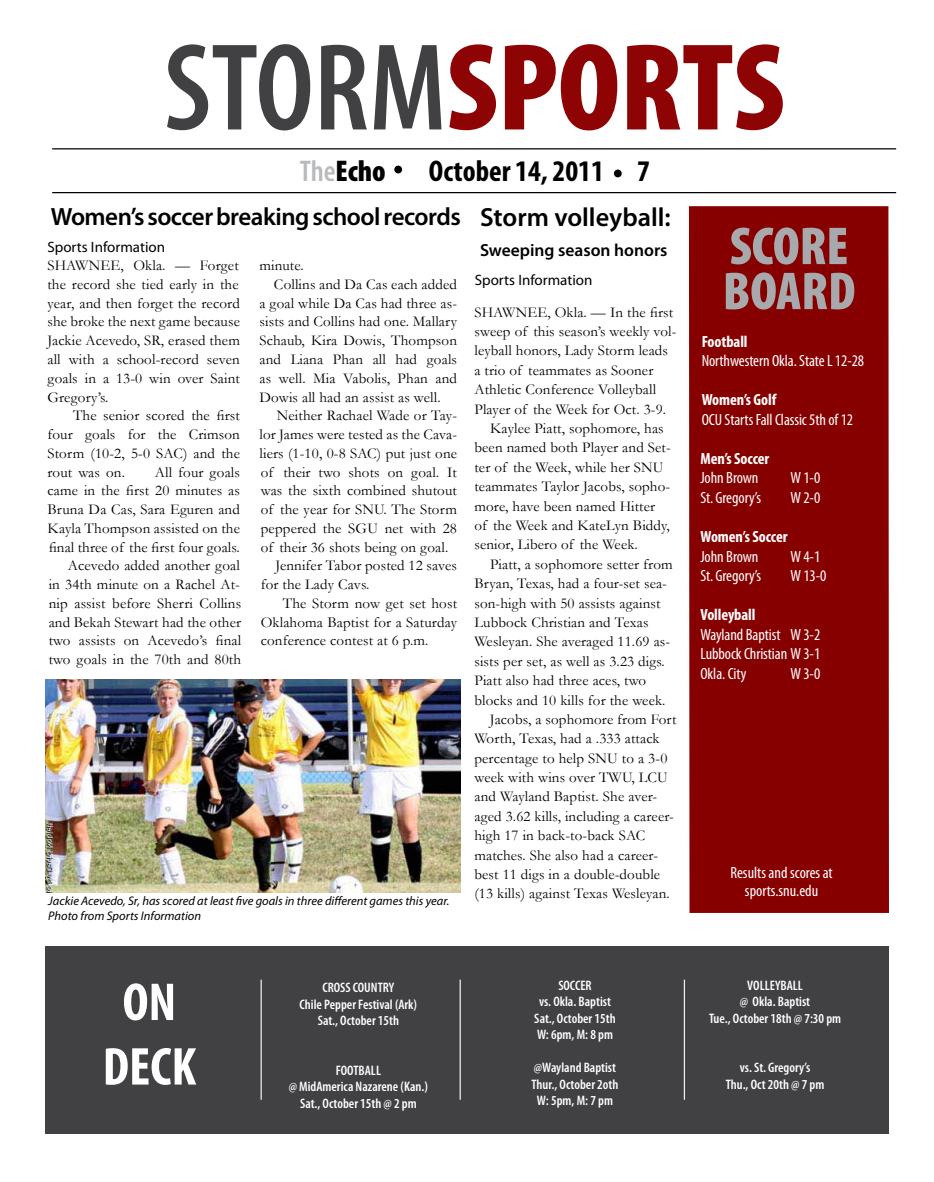
<style>
.page{position:relative;width:934px;height:1182px;background:#fff}
.page>*{position:absolute;margin:0;border:0;box-sizing:border-box;transform-origin:0 0}
.t1{font:900 condensed 125px "Myriad Pro";color:#8e0303}
.t2{font:900 condensed 53.75px/45px "Myriad Pro";color:#a7a9ac}
.t3{font:700 condensed 53.75px/64.5px "Myriad Pro";color:#fff;text-align:center}
.t4{font:700 condensed 30px "Myriad Pro";color:#000}
.t5{font:900 condensed 30px "Myriad Pro";color:#000}
.t6{font:600 26.25px "Myriad Pro";color:#000}
.t7{font:600 25px "Myriad Pro";letter-spacing:-.02em;color:#000}
.t8{font:600 17.5px "Myriad Pro";color:#000}
.t9{font:condensed 16.25px/19.5px "Myriad Pro";letter-spacing:-.005em;color:#fff;text-align:justify}
.t10{font:700 condensed 16.25px "Myriad Pro";letter-spacing:-.005em;color:#fff}
.t11{font:15px/18.8px "Garamond";letter-spacing:.01em;color:#000;text-align:justify}
.t12{font:15px "Myriad Pro";color:#000}
.t13{font:600 condensed 13.75px/16.5px "Myriad Pro";color:#fff;text-align:center}
.t14{font:italic 12.5px/15px "Myriad Pro";color:#000}
.s1{font-weight:600;color:#414042}
.s2{font-weight:600;color:#b8babc}
</style>
<div class="page">
<hr style="left:52px;top:148px;width:844px;height:1px;background:#000">
<hr style="left:52px;top:192px;width:844px;height:1px;background:#000">
<div style="left:394px;top:166px;width:8px;height:7px;background:#000;border-radius:50%"></div>
<div style="left:614px;top:169px;width:8px;height:8px;background:#000;border-radius:50%"></div>
<div style="left:689px;top:206px;width:200px;height:706px;background:#870000"></div>
<div style="left:45px;top:945px;width:844px;height:188px;background:#414042"></div>
<hr style="left:260px;top:979px;width:2px;height:120px;background:#efeff0">
<hr style="left:459px;top:979px;width:2px;height:120px;background:#efeff0">
<hr style="left:684px;top:979px;width:1px;height:120px;background:#efeff0">
<img style="left:45px;top:679px;width:416px;height:213px">
<h1 class="t1" style="left:164px;top:18px;width:622px"><span class="s1">STORM</span>SPORTS</h1>
<h3 class="t5" style="left:300px;top:154px;width:88px"><span class="s2">The</span>Echo</h3>
<h3 class="t4" style="left:429px;top:152px;width:222px">October 14, 2011 7</h3>
<h3 class="t7" style="left:51px;top:201px;width:411px">Women’s soccer breaking school records</h3>
<p class="t11" style="left:259px;top:256px;width:46px">minute.</p>
<p class="t11" style="left:274px;top:275px;width:184px">Collins and Da Cas each added</p>
<p class="t11" style="left:259px;top:293px;width:199px">a goal while Da Cas had three as-</p>
<p class="t11" style="left:259px;top:312px;width:199px">sists and Collins had one. Mallary</p>
<p class="t11" style="left:259px;top:331px;width:199px">Schaub, Kira Dowis, Thompson</p>
<p class="t11" style="left:259px;top:350px;width:199px">and Liana Phan all had goals</p>
<p class="t11" style="left:259px;top:368px;width:199px">as well. Mia Vabolis, Phan and</p>
<p class="t11" style="left:259px;top:387px;width:183px">Dowis all had an assist as well.</p>
<p class="t11" style="left:277px;top:406px;width:182px">Neither Rachael Wade or Tay-</p>
<p class="t11" style="left:259px;top:425px;width:199px">lor James were tested as the Cava-</p>
<p class="t11" style="left:259px;top:443px;width:199px">liers (1-10, 0-8 SAC) put just one</p>
<p class="t11" style="left:261px;top:462px;width:198px">of their two shots on goal. It</p>
<p class="t11" style="left:261px;top:481px;width:198px">was the sixth combined shutout</p>
<p class="t11" style="left:261px;top:500px;width:198px">of the year for SNU. The Storm</p>
<p class="t11" style="left:261px;top:518px;width:198px">peppered the SGU net with 28</p>
<p class="t11" style="left:261px;top:537px;width:189px">of their 36 shots being on goal.</p>
<p class="t11" style="left:275px;top:556px;width:183px">Jennifer Tabor posted 12 saves</p>
<p class="t11" style="left:261px;top:575px;width:110px">for the Lady Cavs.</p>
<p class="t11" style="left:283px;top:593px;width:176px">The Storm now get set host</p>
<p class="t11" style="left:261px;top:612px;width:198px">Oklahoma Baptist for a Saturday</p>
<p class="t11" style="left:261px;top:631px;width:169px">conference contest at 6 p.m.</p>
<p class="t12" style="left:47px;top:238px;width:119px">Sports Information</p>
<p class="t11" style="left:47px;top:256px;width:194px">SHAWNEE, Okla. — Forget the record she tied early in the year, and then forget the record she broke the next game because Jackie Acevedo, SR, erased them all with a school-record seven goals in a 13-0 win over Saint Gregory’s.</p>
<p class="t11" style="left:47px;top:406px;width:194px;text-indent:26px">The senior scored the first four goals for the Crimson Storm (10-2, 5-0 SAC) and the rout was on.</p>
<p class="t11" style="left:47px;top:462px;width:195px;text-align:right">All four goals<br>came in the first 20 minutes as<br>Bruna Da Cas, Sara Eguren and<br>Kayla Thompson assisted on the final three of the first four goals.<br>Acevedo added another goal<br>in 34th minute on a Rachel At&shy;nip assist before Sherri Collins and Bekah Stewart had the other two assists on Acevedo’s final two goals in the 70th and 80th</p>
<p class="t14" style="left:48px;top:893px;width:403px">Jackie Acevedo, Sr, has scored at least five goals in three different games this year.<br>Photo from Sports Information</p>
<h3 class="t6" style="left:480px;top:200px;width:192px">Storm volleyball:</h3>
<p class="t8" style="left:480px;top:239px;width:189px">Sweeping season honors</p>
<p class="t12" style="left:475px;top:271px;width:119px">Sports Information</p>
<p class="t11" style="left:474px;top:302px;width:200px">SHAWNEE, Okla. — In the first</p>
<p class="t11" style="left:474px;top:322px;width:203px">sweep of this season’s weekly vol-</p>
<p class="t11" style="left:474px;top:341px;width:195px">leyball honors, Lady Storm leads</p>
<p class="t11" style="left:474px;top:360px;width:180px">a trio of teammates as Sooner</p>
<p class="t11" style="left:474px;top:380px;width:183px">Athletic Conference Volleyball</p>
<p class="t11" style="left:474px;top:399px;width:193px">Player of the Week for Oct. 3-9.</p>
<p class="t11" style="left:490px;top:419px;width:175px">Kaylee Piatt, sophomore, has</p>
<p class="t11" style="left:474px;top:438px;width:198px">been named both Player and Set-</p>
<p class="t11" style="left:474px;top:457px;width:191px">ter of the Week, while her SNU</p>
<p class="t11" style="left:474px;top:477px;width:197px">teammates Taylor Jacobs, sopho-</p>
<p class="t11" style="left:474px;top:496px;width:182px">more, have been named Hitter</p>
<p class="t11" style="left:474px;top:515px;width:197px">of the Week and KateLyn Biddy,</p>
<p class="t11" style="left:474px;top:535px;width:165px">senior, Libero of the Week.</p>
<p class="t11" style="left:490px;top:554px;width:184px">Piatt, a sophomore setter from</p>
<p class="t11" style="left:474px;top:574px;width:194px">Bryan, Texas, had a four-set sea-</p>
<p class="t11" style="left:474px;top:593px;width:188px">son-high with 50 assists against</p>
<p class="t11" style="left:474px;top:612px;width:176px">Lubbock Christian and Texas</p>
<p class="t11" style="left:474px;top:632px;width:197px">Wesleyan. She averaged 11.69 as-</p>
<p class="t11" style="left:474px;top:651px;width:192px">sists per set, as well as 3.23 digs.</p>
<p class="t11" style="left:474px;top:670px;width:173px">Piatt also had three aces, two</p>
<p class="t11" style="left:474px;top:690px;width:193px">blocks and 10 kills for the week.</p>
<p class="t11" style="left:490px;top:709px;width:188px">Jacobs, a sophomore from Fort</p>
<p class="t11" style="left:474px;top:729px;width:187px">Worth, Texas, had a .333 attack</p>
<p class="t11" style="left:474px;top:748px;width:194px">percentage to help SNU to a 3-0</p>
<p class="t11" style="left:474px;top:767px;width:195px">week with wins over TWU, LCU</p>
<p class="t11" style="left:474px;top:787px;width:184px">and Wayland Baptist. She aver-</p>
<p class="t11" style="left:474px;top:806px;width:201px">aged 3.62 kills, including a career-</p>
<p class="t11" style="left:474px;top:825px;width:172px">high 17 in back-to-back SAC</p>
<p class="t11" style="left:474px;top:845px;width:185px">matches. She also had a career-</p>
<p class="t11" style="left:474px;top:864px;width:187px">best 11 digs in a double-double</p>
<p class="t11" style="left:474px;top:884px;width:197px">(13 kills) against Texas Wesleyan.</p>
<h2 class="t3" style="left:103px;top:968px;width:95px">ON<br>DECK</h2>
<p class="t13" style="left:300px;top:979px;width:119px">CROSS COUNTRY<br>Chile Pepper Festival (Ark)<br>Sat., October 15th</p>
<p class="t13" style="left:289px;top:1062px;width:141px">FOOTBALL<br>@ MidAmerica Nazarene (Kan.)<br>Sat., October 15th @ 2 pm</p>
<p class="t13" style="left:534px;top:977px;width:83px">SOCCER<br>vs. Okla. Baptist<br>Sat., October 15th<br>W: 6pm, M: 8 pm</p>
<p class="t13" style="left:531px;top:1059px;width:88px">@Wayland Baptist<br>Thur., October 2oth<br>W: 5pm, M: 7 pm</p>
<h2 class="t2" style="left:723px;top:224px;width:134px">SCORE<br>BOARD</h2>
<p class="t10" style="left:702px;top:331px;width:47px">Football</p>
<p class="t9" style="left:702px;top:351px;width:164px">Northwestern Okla. State L 12-28</p>
<p class="t10" style="left:702px;top:390px;width:76px">Women’s Golf</p>
<p class="t9" style="left:702px;top:409px;width:153px">OCU Starts Fall Classic 5th of 12</p>
<p class="t10" style="left:700px;top:448px;width:70px">Men’s Soccer</p>
<p class="t9" style="left:700px;top:468px;width:60px">John Brown</p>
<p class="t9" style="left:790px;top:468px;width:31px">W 1-0</p>
<p class="t9" style="left:700px;top:487px;width:62px">St. Gregory’s</p>
<p class="t9" style="left:790px;top:487px;width:31px">W 2-0</p>
<p class="t10" style="left:700px;top:526px;width:89px">Women’s Soccer</p>
<p class="t9" style="left:700px;top:546px;width:60px">John Brown</p>
<p class="t9" style="left:790px;top:546px;width:31px">W 4-1</p>
<p class="t9" style="left:700px;top:565px;width:62px">St. Gregory’s</p>
<p class="t9" style="left:790px;top:565px;width:38px">W 13-0</p>
<p class="t10" style="left:700px;top:604px;width:57px">Volleyball</p>
<p class="t9" style="left:700px;top:624px;width:121px">Wayland Baptist W 3-2<br>Lubbock Christian W 3-1<br>Okla. City</p>
<p class="t9" style="left:790px;top:663px;width:31px">W 3-0</p>
<p class="t9" style="left:730px;top:864px;width:104px;line-height:17.5px;text-align:center">Results and scores at sports.snu.edu</p>
<p class="t13" style="left:709px;top:977px;width:134px">VOLLEYBALL<br>@ Okla. Baptist<br>Tue., October 18th @ 7:30 pm</p>
<p class="t13" style="left:726px;top:1059px;width:100px">vs. St. Gregory’s<br>Thu., Oct 20th @ 7 pm</p>
</div>
